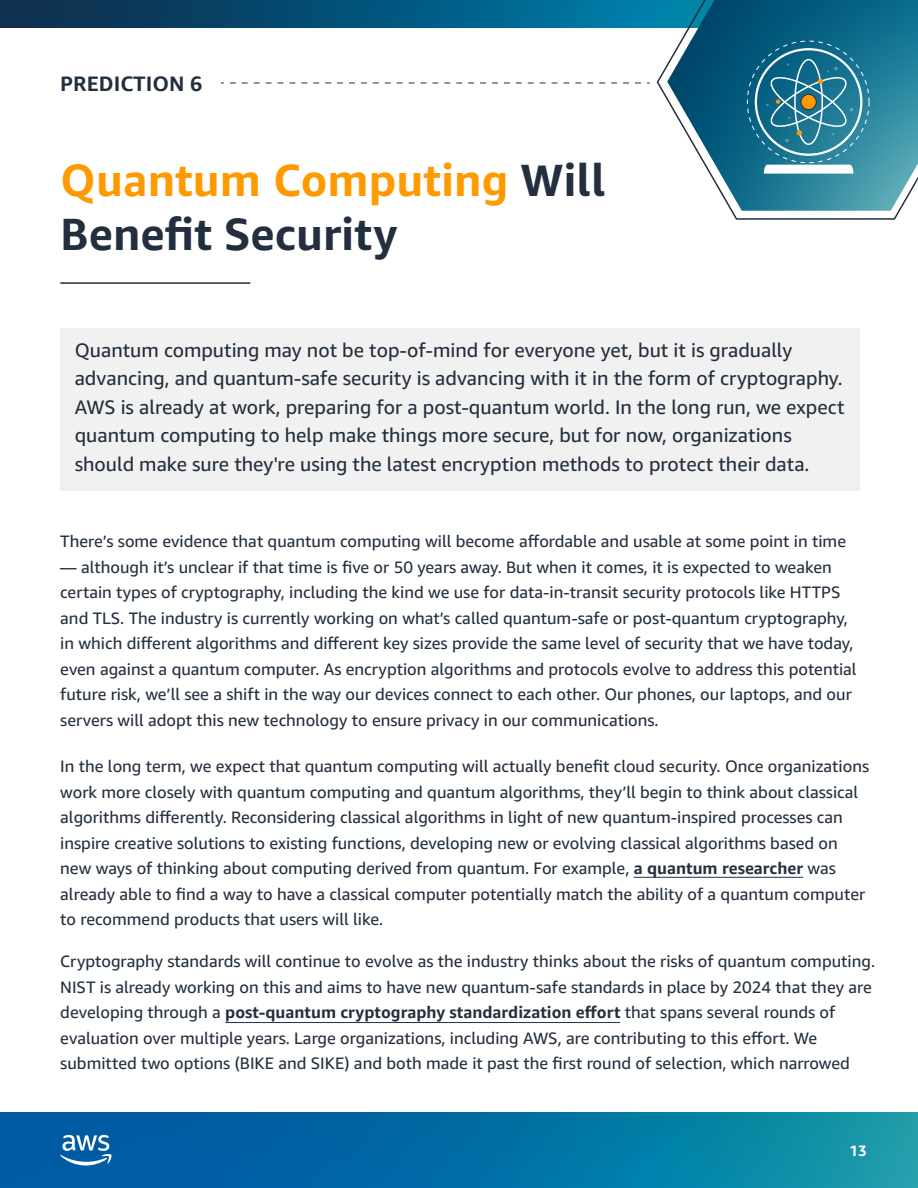
<style>
.page{position:relative;width:918px;height:1188px;background:#fff}
.page>*{position:absolute;margin:0;border:0;box-sizing:border-box;transform-origin:0 0}
.t1{font:700 45px/54px "Amazon Ember";color:#232f3e}
.t2{font:700 24.15px "Bebas Neue";color:#000;scale:.17 1}
.t3{font:700 23.4px "Bebas Neue";color:#000;scale:.81 1}
.t4{font:700 21px "Amazon Ember Display";color:#232f3e}
.t5{font:19.5px/28.5px "Amazon Ember";color:#232f3e}
.t6{font:16.5px/25.5px "Amazon Ember";color:#232f3e}
.t7{font:700 15px "Amazon Ember";color:#fff}
.s1{color:#f90}
.s2{font-weight:700}
</style>
<div class="page">
<svg style="left:0;top:0;width:656px;height:27px;background:#055177"></svg>
<svg style="left:0;top:1112px;width:918px;height:76px;background:#0472a5"></svg>
<svg style="left:60px;top:1135px;width:52px;height:31px"></svg>
<svg style="left:656px;top:0;width:244px;height:220px"></svg>
<svg style="left:667px;top:0;width:251px;height:211px;background:#39839d"></svg>
<svg style="left:230px;top:83px;width:420px;height:1px"></svg>
<hr style="left:60px;top:282px;width:190px;height:2px;background:#232f3e">
<div style="left:60px;top:328px;width:800px;height:162px;background:#f1f1f1"></div>
<div style="left:755px;top:48px;width:107px;height:108px;border:2px solid #fff;border-radius:50%"></div>
<svg style="left:766px;top:63px;width:87px;height:79px;background:#3a8397"></svg>
<svg style="left:764px;top:165px;width:89px;height:9px"></svg>
<hr style="left:634px;top:877px;width:169px;height:1px;background:#232f3e">
<hr style="left:225px;top:1022px;width:395px;height:1px;background:#232f3e">
<p class="t4" style="left:60px;top:70px;width:144px">PREDICTION 6</p>
<h1 class="t1" style="left:60px;top:153px;width:547px"><span class="s1">Quantum Computing</span> Will<br>Benefit Security</h1>
<p class="t5" style="left:75px;top:336px;width:771px">Quantum computing may not be top-of-mind for everyone yet, but it is gradually advancing, and quantum-safe security is advancing with it in the form of cryptography.<br>AWS is already at work, preparing for a post-quantum world. In the long run, we expect quantum computing to help make things more secure, but for now, organizations should make sure they're using the latest encryption methods to protect their data.</p>
<p class="t6" style="left:60px;top:529px;width:787px">There’s some evidence that quantum computing will become affordable and usable at some point in time</p>
<p class="t6" style="left:60px;top:554px;width:798px">— although it’s unclear if that time is five or 50 years away. But when it comes, it is expected to weaken certain types of cryptography, including the kind we use for data-in-transit security protocols like HTTPS and TLS. The industry is currently working on what’s called quantum-safe or post-quantum cryptography, in which different algorithms and different key sizes provide the same level of security that we have today, even against a quantum computer. As encryption algorithms and protocols evolve to address this potential future risk, we’ll see a shift in the way our devices connect to each other. Our phones, our laptops, and our servers will adopt this new technology to ensure privacy in our communications.</p>
<p class="t6" style="left:60px;top:754px;width:810px">In the long term, we expect that quantum computing will actually benefit cloud security. Once organizations work more closely with quantum computing and quantum algorithms, they’ll begin to think about classical algorithms differently. Reconsidering classical algorithms in light of new quantum-inspired processes can inspire creative solutions to existing functions, developing new or evolving classical algorithms based on new ways of thinking about computing derived from quantum. For example, <span class="s2">a quantum researcher</span> was already able to find a way to have a classical computer potentially match the ability of a quantum computer to recommend products that users will like.</p>
<p class="t6" style="left:60px;top:949px;width:816px">Cryptography standards will continue to evolve as the industry thinks about the risks of quantum computing.<br>NIST is already working on this and aims to have new quantum-safe standards in place by 2024 that they are developing through a <span class="s2">post-quantum cryptography standardization effort</span> that spans several rounds of evaluation over multiple years. Large organizations, including AWS, are contributing to this effort. We submitted two options (BIKE and SIKE) and both made it past the first round of selection, which narrowed</p>
<h2 class="t2" style="left:634px;top:856px;width:986px">HTTPS://WWW.QUANTAMAGAZINE.ORG/TEENAGER-FINDS-CLASSICAL-ALTERNATIVE-TO-QUANTUM-RECOMMENDATION-ALGORITHM-20180731/</h2>
<h3 class="t3" style="left:225px;top:1002px;width:477px">HTTPS://CSRC.NIST.GOV/PROJECTS/POST-QUANTUM-CRYPTOGRAPHY</h3>
<p class="t7" style="left:850px;top:1141px;width:19px">13</p>
</div>
